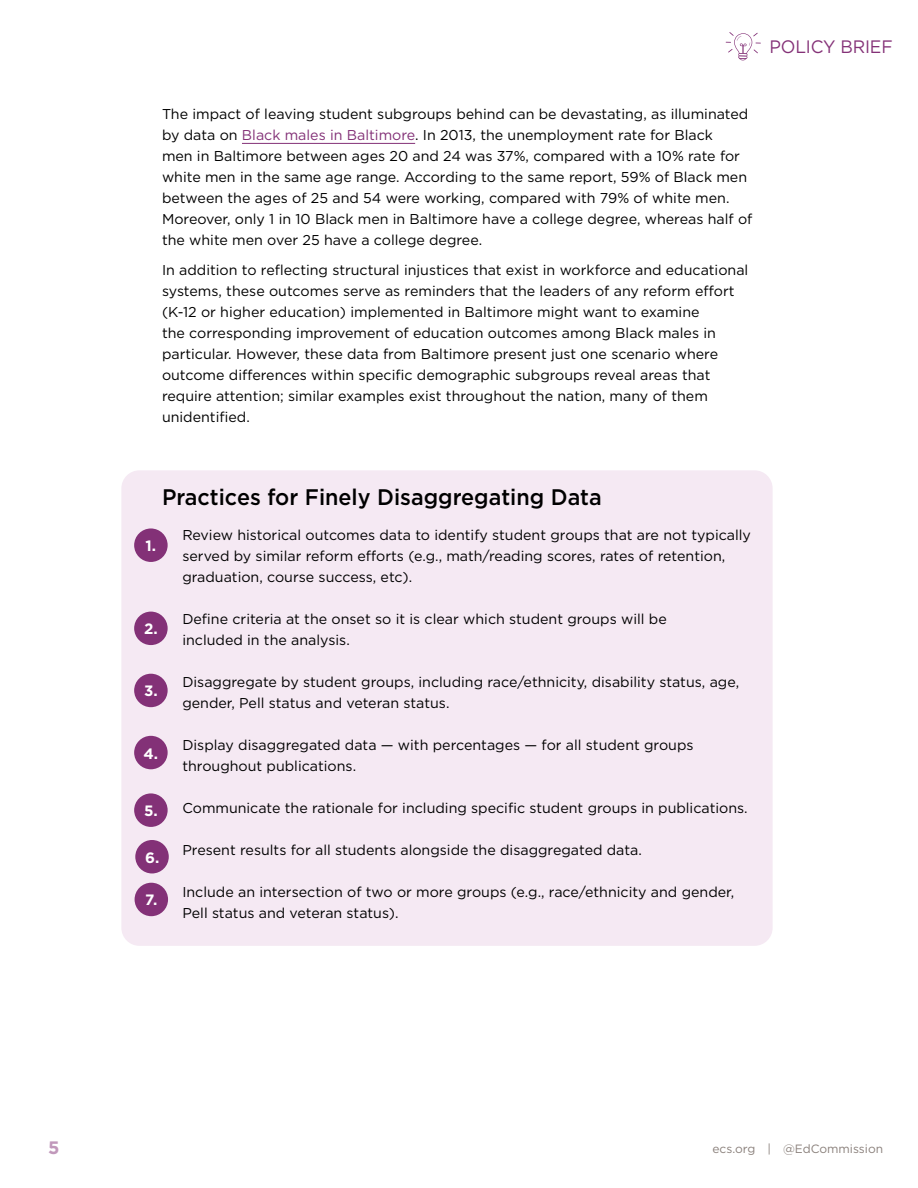
<style>
.page{position:relative;width:918px;height:1188px;background:#fff}
.page>*{position:absolute;margin:0;border:0;box-sizing:border-box;transform-origin:0 0}
.t1{font:500 22.5px "Gotham";color:#000;scale:.96 1}
.t2{font:18px "Gotham";letter-spacing:-.01em;color:#843177;scale:.96 1}
.t3{font:700 18px "Gotham";color:#c198bb}
.t4{font:700 15px "Gotham";color:#fff}
.t5{font:14.25px/21px "Gotham";color:#000}
.t6{font:12px "Gotham";color:#8a807b}
.s1{color:#833177}
</style>
<div class="page">
<svg style="left:726px;top:32px;width:35px;height:28px"></svg>
<hr style="left:242px;top:143px;width:173px;height:1px;background:#833177">
<div style="left:121px;top:470px;width:652px;height:476px;background:#f5e9f3;border-radius:18px"></div>
<div style="left:134px;top:528px;width:34px;height:34px;background:#833177;border-radius:50%"></div>
<div style="left:134px;top:612px;width:34px;height:33px;background:#833177;border-radius:50%"></div>
<div style="left:134px;top:674px;width:34px;height:33px;background:#833177;border-radius:50%"></div>
<div style="left:134px;top:736px;width:34px;height:33px;background:#833177;border-radius:50%"></div>
<div style="left:134px;top:793px;width:34px;height:34px;background:#833177;border-radius:50%"></div>
<div style="left:135px;top:840px;width:34px;height:33px;background:#833177;border-radius:50%"></div>
<div style="left:135px;top:883px;width:33px;height:33px;background:#833177;border-radius:50%"></div>
<p class="t2" style="left:770px;top:35px;width:130px">POLICY BRIEF</p>
<p class="t5" style="left:162px;top:104px;width:592px">The impact of leaving student subgroups behind can be devastating, as illuminated by data on <span class="s1">Black males in Baltimore</span>. In 2013, the unemployment rate for Black<br>men in Baltimore between ages 20 and 24 was 37%, compared with a 10% rate for white men in the same age range. According to the same report, 59% of Black men between the ages of 25 and 54 were working, compared with 79% of white men.<br>Moreover, only 1 in 10 Black men in Baltimore have a college degree, whereas half of the white men over 25 have a college degree.</p>
<p class="t5" style="left:162px;top:260px;width:588px">In addition to reflecting structural injustices that exist in workforce and educational systems, these outcomes serve as reminders that the leaders of any reform effort (K-12 or higher education) implemented in Baltimore might want to examine<br>the corresponding improvement of education outcomes among Black males in particular. However, these data from Baltimore present just one scenario where outcome differences within specific demographic subgroups reveal areas that require attention; similar examples exist throughout the nation, many of them unidentified.</p>
<h1 class="t1" style="left:162px;top:483px;width:460px">Practices for Finely Disaggregating Data</h1>
<p class="t5" style="left:182px;top:524px;width:570px">Review historical outcomes data to identify student groups that are not typically served by similar reform efforts (e.g., math/reading scores, rates of retention, graduation, course success, etc).</p>
<p class="t5" style="left:182px;top:608px;width:486px">Define criteria at the onset so it is clear which student groups will be included in the analysis.</p>
<p class="t5" style="left:182px;top:671px;width:558px">Disaggregate by student groups, including race/ethnicity, disability status, age, gender, Pell status and veteran status.</p>
<p class="t5" style="left:182px;top:734px;width:513px">Display disaggregated data — with percentages — for all student groups throughout publications.</p>
<p class="t5" style="left:182px;top:797px;width:567px">Communicate the rationale for including specific student groups in publications.</p>
<p class="t5" style="left:182px;top:839px;width:461px">Present results for all students alongside the disaggregated data.</p>
<p class="t5" style="left:182px;top:881px;width:553px">Include an intersection of two or more groups (e.g., race/ethnicity and gender,<br>Pell status and veteran status).</p>
<p class="t4" style="left:146px;top:536px;width:12px">1.</p>
<p class="t4" style="left:144px;top:619px;width:15px">2.</p>
<p class="t4" style="left:144px;top:681px;width:15px">3.</p>
<p class="t4" style="left:144px;top:743px;width:16px">4.</p>
<p class="t4" style="left:144px;top:801px;width:15px">5.</p>
<p class="t4" style="left:145px;top:847px;width:16px">6.</p>
<p class="t4" style="left:145px;top:890px;width:14px">7.</p>
<p class="t3" style="left:48px;top:1136px;width:13px">5</p>
<p class="t6" style="left:712px;top:1141px;width:172px">ecs.org | @EdCommission</p>
</div>
